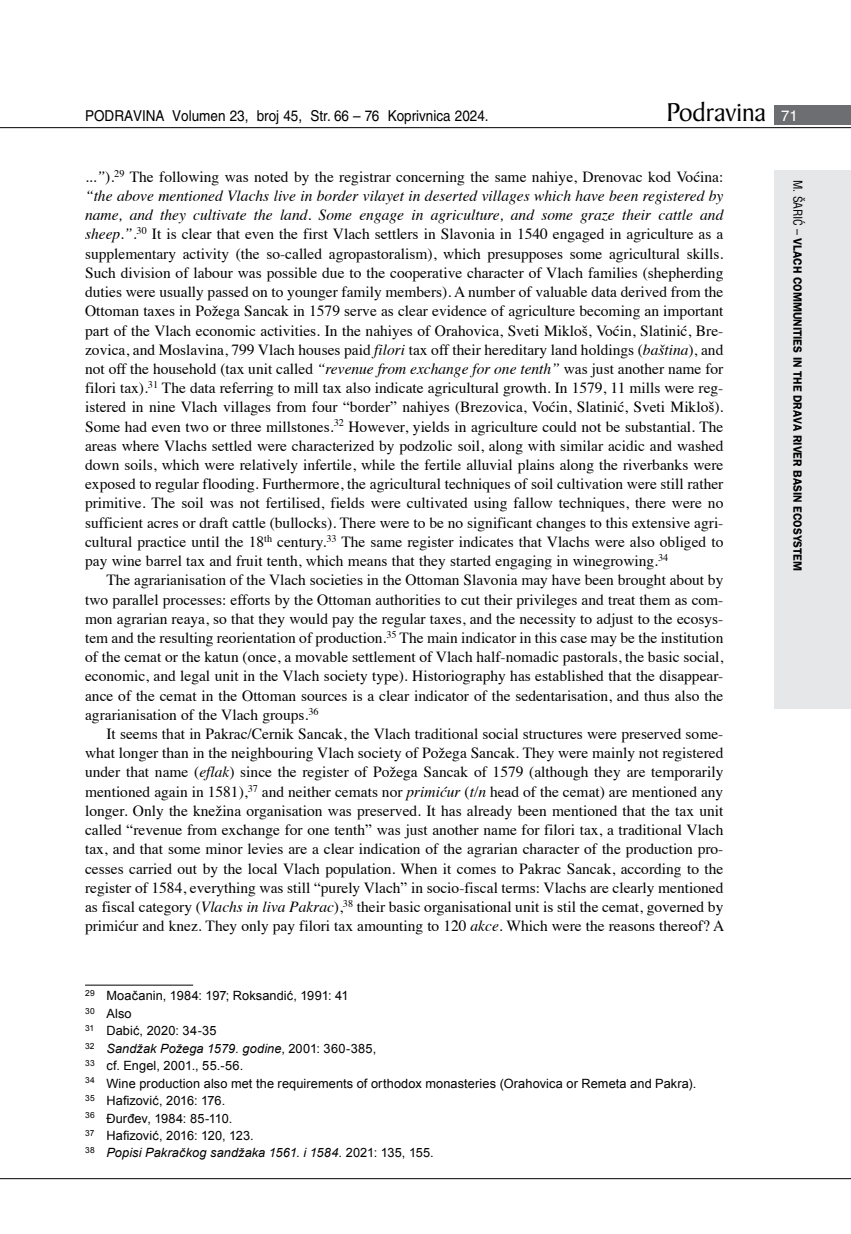
<style>
.page{position:relative;width:851px;height:1234px;background:#fff}
.page>*{position:absolute;margin:0;border:0;box-sizing:border-box;transform-origin:0 0}
.t1{font:27.6px "Baker Signet BT";color:#000}
.t2{font:15.45px/19.2px "Times";color:#000;text-align:justify}
.t3{font:15px "Helvetica LT Skin 29";color:#000;scale:.9 1}
.t4{font:12.75px/17.4px "Arial";letter-spacing:.01em;color:#000}
.t5{font:600 12px "ITC Franklin Gothic Skin 29";letter-spacing:-.005em;color:#000;scale:.95 1}
.s1{font-family:"Helvetica LT Skin 29";font-size:15px;color:#fff}
.s2{font-style:italic}
.s3{font-family:"Helvetica LT Skin 29";font-weight:400;font-stretch:condensed}
</style>
<div class="page">
<div style="left:774px;top:170px;width:76px;height:538px;background:#e6e7e8"></div>
<div style="left:774px;top:105px;width:76px;height:19px;background:#6d6e71"></div>
<hr style="left:0;top:127px;width:850px;height:1px;background:#000">
<hr style="left:0;top:1177px;width:850px;height:1px;background:#000">
<hr style="left:85px;top:984px;width:108px;height:1px;background:#000">
<p class="t3" style="left:85px;top:107px;width:450px">PODRAVINA Volumen 23, broj 45, Str. 66 – 76 Koprivnica 2024.</p>
<h1 class="t1" style="left:666px;top:95px;width:133px">Podravina <span class="s1">71</span></h1>
<p class="t2" style="left:85px;top:166px;width:639px"><span class="s2">...”</span>).<sup>29</sup> The following was noted by the registrar concerning the same nahiye, Drenovac kod Voćina: <span class="s2">“the above mentioned Vlachs live in border vilayet in deserted villages which have been registered by name, and they cultivate the land. Some engage in agriculture, and some graze their cattle and sheep.”</span>.<sup>30</sup> It is clear that even the first Vlach settlers in Slavonia in 1540 engaged in agriculture as a supplementary activity (the so-called agropastoralism), which presupposes some agricultural skills.<br>Such division of labour was possible due to the cooperative character of Vlach families (shepherding duties were usually passed on to younger family members). A number of valuable data derived from the Ottoman taxes in Požega Sancak in 1579 serve as clear evidence of agriculture becoming an important part of the Vlach economic activities. In the nahiyes of Orahovica, Sveti Mikloš, Voćin, Slatinić, Bre&shy;zovica, and Moslavina, 799 Vlach houses paid <span class="s2">filori</span> tax off their hereditary land holdings (<span class="s2">baština</span>), and not off the household (tax unit called <span class="s2">“revenue from exchange for one tenth”</span> was just another name for filori tax).<sup>31</sup> The data referring to mill tax also indicate agricultural growth. In 1579, 11 mills were reg&shy;istered in nine Vlach villages from four “border” nahiyes (Brezovica, Voćin, Slatinić, Sveti Mikloš).<br>Some had even two or three millstones.<sup>32</sup> However, yields in agriculture could not be substantial. The areas where Vlachs settled were characterized by podzolic soil, along with similar acidic and washed down soils, which were relatively infertile, while the fertile alluvial plains along the riverbanks were exposed to regular flooding. Furthermore, the agricultural techniques of soil cultivation were still rather primitive. The soil was not fertilised, fields were cultivated using fallow techniques, there were no sufficient acres or draft cattle (bullocks). There were to be no significant changes to this extensive agri&shy;cultural practice until the 18<sup>th</sup> century.<sup>33</sup> The same register indicates that Vlachs were also obliged to pay wine barrel tax and fruit tenth, which means that they started engaging in winegrowing.<sup>34</sup></p>
<p class="t2" style="left:85px;top:569px;width:639px;text-indent:21px">The agrarianisation of the Vlach societies in the Ottoman Slavonia may have been brought about by two parallel processes: efforts by the Ottoman authorities to cut their privileges and treat them as com&shy;mon agrarian reaya, so that they would pay the regular taxes, and the necessity to adjust to the ecosys&shy;tem and the resulting reorientation of production.<sup>35</sup> The main indicator in this case may be the institution of the cemat or the katun (once, a movable settlement of Vlach half-nomadic pastorals, the basic social, economic, and legal unit in the Vlach society type). Historiography has established that the disappear&shy;ance of the cemat in the Ottoman sources is a clear indicator of the sedentarisation, and thus also the agrarianisation of the Vlach groups.<sup>36</sup></p>
<p class="t2" style="left:85px;top:722px;width:640px;text-indent:21px">It seems that in Pakrac/Cernik Sancak, the Vlach traditional social structures were preserved some&shy;what longer than in the neighbouring Vlach society of Požega Sancak. They were mainly not registered under that name (<span class="s2">eflak</span>) since the register of Požega Sancak of 1579 (although they are temporarily mentioned again in 1581),<sup>37</sup> and neither cemats nor <span class="s2">primićur</span> (<span class="s2">t/n</span> head of the cemat) are mentioned any longer. Only the knežina organisation was preserved. It has already been mentioned that the tax unit called “revenue from exchange for one tenth” was just another name for filori tax, a traditional Vlach tax, and that some minor levies are a clear indication of the agrarian character of the production pro&shy;cesses carried out by the local Vlach population. When it comes to Pakrac Sancak, according to the register of 1584, everything was still “purely Vlach” in socio-fiscal terms: Vlachs are clearly mentioned as fiscal category (<span class="s2">Vlachs in liva Pakrac</span>),<sup>38</sup> their basic organisational unit is stil the cemat, governed by primićur and knez. They only pay filori tax amounting to 120 <span class="s2">akce</span>. Which were the reasons thereof? A</p>
<p class="t4" style="left:85px;top:987px;width:612px"><sup>29</sup> Moačanin, 1984: 197; Roksandić, 1991: 41<br><sup>30</sup> Also<br><sup>31</sup> Dabić, 2020: 34-35<br><sup>32</sup> <span class="s2">Sandžak Požega 1579. godine</span>, 2001: 360-385,<br><sup>33</sup> cf. Engel, 2001., 55.-56.<br><sup>34</sup> Wine production also met the requirements of orthodox monasteries (Orahovica or Remeta and Pakra).<br><sup>35</sup> Hafizović, 2016: 176.<br><sup>36</sup> Đurđev, 1984: 85-110.<br><sup>37</sup> Hafizović, 2016: 120, 123.<br><sup>38</sup> <span class="s2">Popisi Pakračkog sandžaka 1561. i 1584.</span> 2021: 135, 155.</p>
<p class="t5" style="left:804px;top:180px;width:412px;rotate:90deg"><span class="s3">M. ŠARIĆ –</span> VLACH COMMUNITIES IN THE DRAVA RIVER BASIN ECOSYSTEM</p>
</div>
